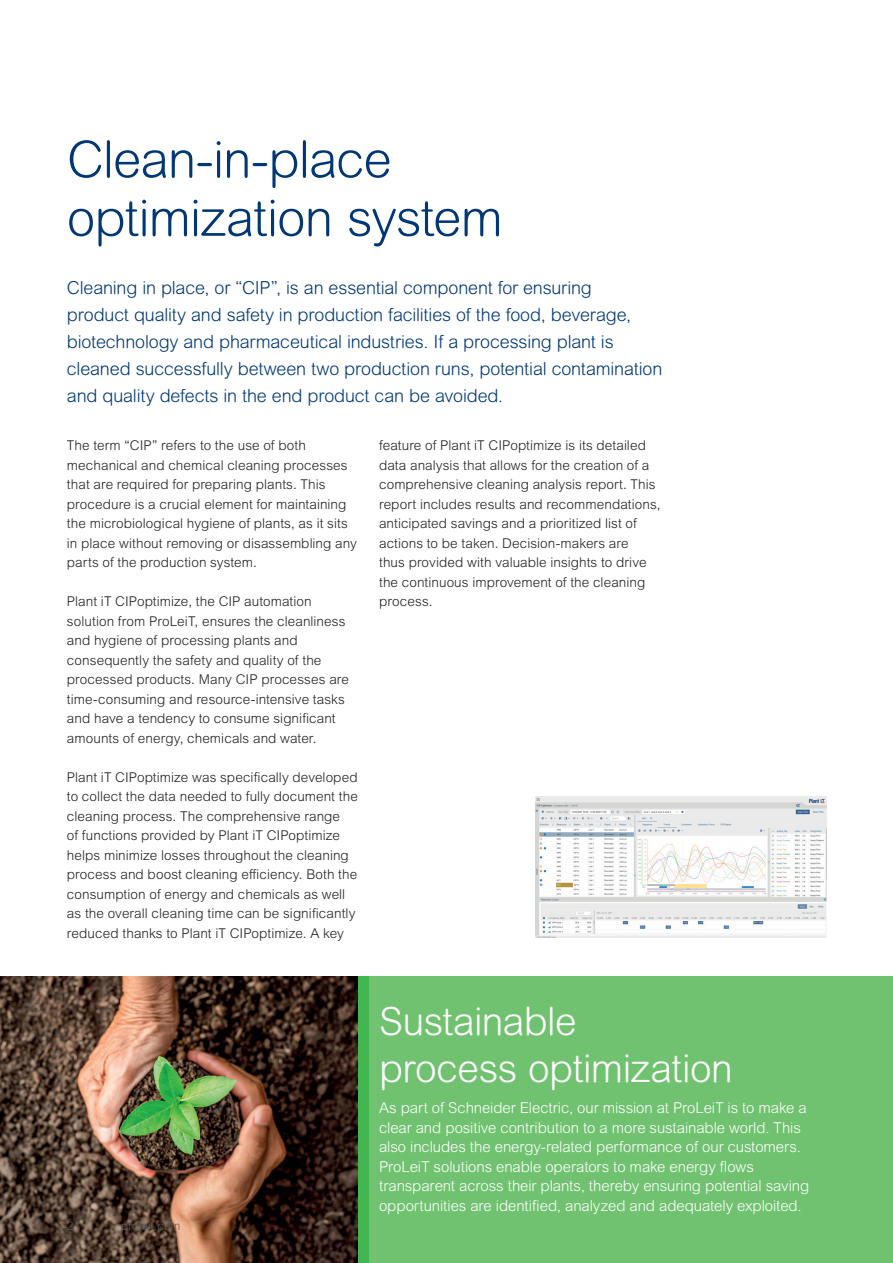
<style>
.page{position:relative;width:893px;height:1263px;background:#fff}
.page>*{position:absolute;margin:0;border:0;box-sizing:border-box;transform-origin:0 0}
.t1{font:300 51px/58.5px "Arial Rounded MT Pro";letter-spacing:-.015em;color:#013775}
.t2{font:300 39px/46.5px "Arial Rounded MT Pro";letter-spacing:-.015em;color:#fff}
.t3{font:300 18px/27px "Arial Rounded MT Pro";letter-spacing:-.01em;color:#013775}
.t4{font:300 15px/19.5px "Arial Rounded MT Pro";letter-spacing:-.005em;color:#fff}
.t5{font:300 13.5px/19.5px "Arial MT Pro";letter-spacing:.005em;color:#231f20}
.t6{font:300 12px "Arial Rounded MT Pro";color:#595e5e}
</style>
<div class="page">
<img style="left:535px;top:796px;width:291px;height:142px">
<div style="left:0;top:977px;width:893px;height:286px;background:#70c270"></div>
<div style="left:0;top:977px;width:368px;height:286px;background:#42b751"></div>
<img style="left:0;top:977px;width:358px;height:286px">
<h1 class="t1" style="left:67px;top:132px;width:438px">Clean-in-place optimization system</h1>
<p class="t3" style="left:67px;top:275px;width:597px">Cleaning in place, or “CIP”, is an essential component for ensuring<br>product quality and safety in production facilities of the food, beverage, biotechnology and pharmaceutical industries. If a processing plant is cleaned successfully between two production runs, potential contamination and quality defects in the end product can be avoided.</p>
<p class="t5" style="left:67px;top:436px;width:291px">The term “CIP” refers to the use of both mechanical and chemical cleaning processes that are required for preparing plants. This procedure is a crucial element for maintaining the microbiological hygiene of plants, as it sits in place without removing or disassembling any parts of the production system.</p>
<p class="t5" style="left:67px;top:592px;width:284px">Plant iT CIPoptimize, the CIP automation solution from ProLeiT, ensures the cleanliness and hygiene of processing plants and consequently the safety and quality of the processed products. Many CIP processes are time-consuming and resource-intensive tasks and have a tendency to consume significant amounts of energy, chemicals and water.</p>
<p class="t5" style="left:67px;top:768px;width:292px">Plant iT CIPoptimize was specifically developed to collect the data needed to fully document the cleaning process. The comprehensive range<br>of functions provided by Plant iT CIPoptimize helps minimize losses throughout the cleaning process and boost cleaning efficiency. Both the consumption of energy and chemicals as well as the overall cleaning time can be significantly reduced thanks to Plant iT CIPoptimize. A key</p>
<p class="t5" style="left:379px;top:436px;width:283px">feature of Plant iT CIPoptimize is its detailed data analysis that allows for the creation of a comprehensive cleaning analysis report. This report includes results and recommendations, anticipated savings and a prioritized list of actions to be taken. Decision-makers are<br>thus provided with valuable insights to drive the continuous improvement of the cleaning process.</p>
<p class="t6" style="left:67px;top:1219px;width:8px">2</p>
<p class="t6" style="left:121px;top:1219px;width:61px">proleit.com</p>
<h2 class="t2" style="left:379px;top:1000px;width:355px">Sustainable<br>process optimization</h2>
<p class="t4" style="left:379px;top:1099px;width:432px">As part of Schneider Electric, our mission at ProLeiT is to make a clear and positive contribution to a more sustainable world. This also includes the energy-related performance of our customers.<br>ProLeiT solutions enable operators to make energy flows transparent across their plants, thereby ensuring potential saving opportunities are identified, analyzed and adequately exploited.</p>
</div>
